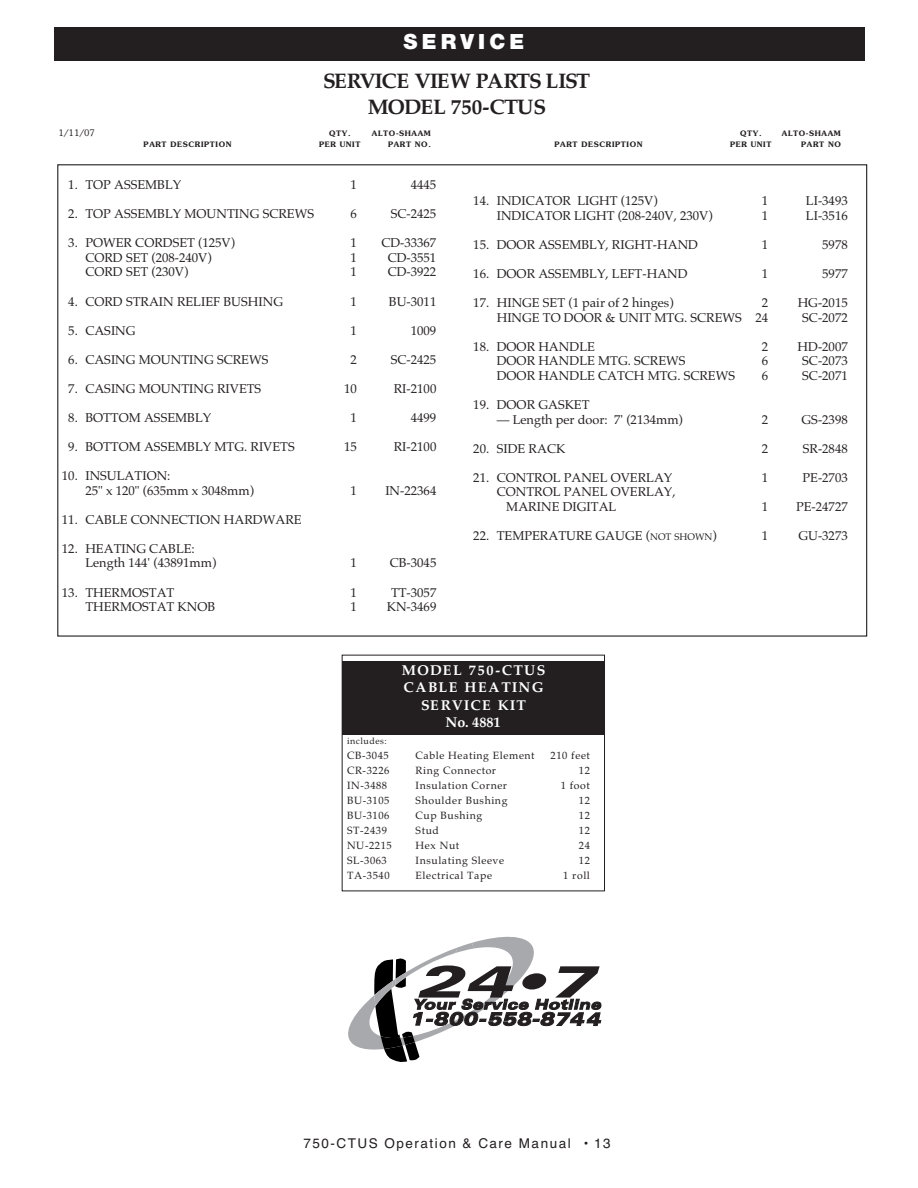
<style>
.page{position:relative;width:918px;height:1188px;background:#fff}
.page>*{position:absolute;margin:0;border:0;box-sizing:border-box;transform-origin:0 0}
.t1{font:700 21px/25.7px "Palatino";letter-spacing:-.05em;color:#231f20;text-align:center}
.t2{font:900 21px "Helvetica Neue";letter-spacing:.2em;color:#fff}
.t3{font:700 14.25px/17.4px "Palatino";letter-spacing:.07em;color:#fff;text-align:center}
.t4{font:13.5px "Helvetica";letter-spacing:.11em;color:#231f20}
.t5{font:12.75px/14.5px "Palatino";color:#231f20}
.t6{font:10.5px "Palatino";letter-spacing:.055em;color:#231f20}
.t7{font:9px "Palatino";letter-spacing:.055em;color:#231f20}
.t8{font:300 9px "Souvenir";color:#231f20}
.t9{font:600 7.5px "Souvenir";letter-spacing:.08em;color:#231f20}
.s1{font-family:"Helvetica";font-weight:400;font-size:18px;color:#231f20}
.s2{font-size:9.6px}
</style>
<div class="page">
<div style="left:342px;top:661px;width:262px;height:74px;background:#231f20"></div>
<svg style="left:348px;top:936px;width:254px;height:126px"></svg>
<div style="left:54px;top:27px;width:810px;height:34px;background:#231f20"></div>
<h1 class="t2" style="left:394px;top:34px;width:132px"><span class="s1">√</span>SERVICE</h1>
<h1 class="t1" style="left:323px;top:68px;width:269px">SERVICE VIEW PARTS LIST<br>MODEL 750-CTUS</h1>
<p class="t8" style="left:59px;top:130px;width:38px">1/11/07</p>
<p class="t9" style="left:329px;top:131px;width:23px">QTY.</p>
<p class="t9" style="left:372px;top:131px;width:60px">ALTO-SHAAM</p>
<p class="t9" style="left:144px;top:141px;width:89px">PART DESCRIPTION</p>
<p class="t9" style="left:319px;top:141px;width:43px">PER UNIT</p>
<p class="t9" style="left:388px;top:141px;width:44px">PART NO.</p>
<p class="t5" style="left:68px;top:177px;width:115px">1. TOP ASSEMBLY</p>
<p class="t5" style="left:350px;top:177px;width:8px">1</p>
<p class="t5" style="left:411px;top:177px;width:27px">4445</p>
<p class="t5" style="left:68px;top:207px;width:247px">2. TOP ASSEMBLY MOUNTING SCREWS</p>
<p class="t5" style="left:350px;top:207px;width:8px">6</p>
<p class="t5" style="left:391px;top:207px;width:47px">SC-2425</p>
<p class="t5" style="left:68px;top:236px;width:168px">3. POWER CORDSET (125V)</p>
<p class="t5" style="left:350px;top:236px;width:8px">1</p>
<p class="t5" style="left:381px;top:236px;width:57px">CD-33367</p>
<p class="t5" style="left:85px;top:250px;width:128px">CORD SET (208-240V)</p>
<p class="t5" style="left:350px;top:250px;width:8px">1</p>
<p class="t5" style="left:388px;top:250px;width:50px">CD-3551</p>
<p class="t5" style="left:85px;top:265px;width:104px">CORD SET (230V)</p>
<p class="t5" style="left:350px;top:265px;width:8px">1</p>
<p class="t5" style="left:388px;top:265px;width:50px">CD-3922</p>
<p class="t5" style="left:68px;top:294px;width:216px">4. CORD STRAIN RELIEF BUSHING</p>
<p class="t5" style="left:350px;top:294px;width:8px">1</p>
<p class="t5" style="left:389px;top:294px;width:49px">BU-3011</p>
<p class="t5" style="left:68px;top:323px;width:69px">5. CASING</p>
<p class="t5" style="left:350px;top:323px;width:8px">1</p>
<p class="t5" style="left:411px;top:323px;width:27px">1009</p>
<p class="t5" style="left:68px;top:352px;width:202px">6. CASING MOUNTING SCREWS</p>
<p class="t5" style="left:350px;top:352px;width:8px">2</p>
<p class="t5" style="left:391px;top:352px;width:47px">SC-2425</p>
<p class="t5" style="left:68px;top:381px;width:195px">7. CASING MOUNTING RIVETS</p>
<p class="t5" style="left:344px;top:381px;width:14px">10</p>
<p class="t5" style="left:394px;top:381px;width:44px">RI-2100</p>
<p class="t5" style="left:68px;top:410px;width:145px">8. BOTTOM ASSEMBLY</p>
<p class="t5" style="left:350px;top:410px;width:8px">1</p>
<p class="t5" style="left:411px;top:410px;width:27px">4499</p>
<p class="t5" style="left:68px;top:439px;width:228px">9. BOTTOM ASSEMBLY MTG. RIVETS</p>
<p class="t5" style="left:344px;top:439px;width:14px">15</p>
<p class="t5" style="left:394px;top:439px;width:44px">RI-2100</p>
<p class="t5" style="left:85px;top:468px;width:170px;text-indent:-23px">10. INSULATION:<br>25" x 120" (635mm x 3048mm)</p>
<p class="t5" style="left:350px;top:483px;width:8px">1</p>
<p class="t5" style="left:385px;top:483px;width:53px">IN-22364</p>
<p class="t5" style="left:62px;top:512px;width:241px">11. CABLE CONNECTION HARDWARE</p>
<p class="t5" style="left:85px;top:541px;width:133px;text-indent:-23px">12. HEATING CABLE:<br>Length 144' (43891mm)</p>
<p class="t5" style="left:350px;top:556px;width:8px">1</p>
<p class="t5" style="left:390px;top:556px;width:48px">CB-3045</p>
<p class="t5" style="left:62px;top:585px;width:114px">13. THERMOSTAT</p>
<p class="t5" style="left:350px;top:585px;width:8px">1</p>
<p class="t5" style="left:391px;top:585px;width:47px">TT-3057</p>
<p class="t5" style="left:85px;top:599px;width:131px">THERMOSTAT KNOB</p>
<p class="t5" style="left:350px;top:599px;width:8px">1</p>
<p class="t5" style="left:387px;top:599px;width:51px">KN-3469</p>
<p class="t9" style="left:740px;top:131px;width:23px">QTY.</p>
<p class="t9" style="left:782px;top:131px;width:60px">ALTO-SHAAM</p>
<p class="t9" style="left:555px;top:141px;width:89px">PART DESCRIPTION</p>
<p class="t9" style="left:730px;top:141px;width:43px">PER UNIT</p>
<p class="t9" style="left:801px;top:141px;width:41px">PART NO</p>
<p class="t5" style="left:473px;top:194px;width:186px">14. INDICATOR LIGHT (125V)</p>
<p class="t5" style="left:762px;top:194px;width:8px">1</p>
<p class="t5" style="left:806px;top:194px;width:43px">LI-3493</p>
<p class="t5" style="left:497px;top:208px;width:217px">INDICATOR LIGHT (208-240V, 230V)</p>
<p class="t5" style="left:762px;top:208px;width:8px">1</p>
<p class="t5" style="left:806px;top:208px;width:43px">LI-3516</p>
<p class="t5" style="left:473px;top:237px;width:226px">15. DOOR ASSEMBLY, RIGHT-HAND</p>
<p class="t5" style="left:762px;top:237px;width:8px">1</p>
<p class="t5" style="left:822px;top:237px;width:27px">5978</p>
<p class="t5" style="left:473px;top:266px;width:216px">16. DOOR ASSEMBLY, LEFT-HAND</p>
<p class="t5" style="left:762px;top:266px;width:8px">1</p>
<p class="t5" style="left:822px;top:266px;width:27px">5977</p>
<p class="t5" style="left:473px;top:295px;width:202px">17. HINGE SET (1 pair of 2 hinges)</p>
<p class="t5" style="left:762px;top:295px;width:8px">2</p>
<p class="t5" style="left:798px;top:295px;width:52px">HG-2015</p>
<p class="t5" style="left:497px;top:310px;width:273px">HINGE TO DOOR &amp; UNIT MTG. SCREWS 24</p>
<p class="t5" style="left:802px;top:310px;width:47px">SC-2072</p>
<p class="t5" style="left:473px;top:339px;width:123px">18. DOOR HANDLE</p>
<p class="t5" style="left:762px;top:339px;width:8px">2</p>
<p class="t5" style="left:798px;top:339px;width:52px">HD-2007</p>
<p class="t5" style="left:497px;top:354px;width:190px">DOOR HANDLE MTG. SCREWS</p>
<p class="t5" style="left:762px;top:354px;width:8px">6</p>
<p class="t5" style="left:802px;top:354px;width:47px">SC-2073</p>
<p class="t5" style="left:497px;top:368px;width:240px">DOOR HANDLE CATCH MTG. SCREWS</p>
<p class="t5" style="left:762px;top:368px;width:8px">6</p>
<p class="t5" style="left:802px;top:368px;width:47px">SC-2071</p>
<p class="t5" style="left:473px;top:397px;width:118px">19. DOOR GASKET</p>
<p class="t5" style="left:497px;top:412px;width:188px">— Length per door: 7' (2134mm)</p>
<p class="t5" style="left:762px;top:412px;width:8px">2</p>
<p class="t5" style="left:802px;top:412px;width:48px">GS-2398</p>
<p class="t5" style="left:473px;top:441px;width:94px">20. SIDE RACK</p>
<p class="t5" style="left:762px;top:441px;width:8px">2</p>
<p class="t5" style="left:803px;top:441px;width:46px">SR-2848</p>
<p class="t5" style="left:473px;top:470px;width:201px">21. CONTROL PANEL OVERLAY</p>
<p class="t5" style="left:762px;top:470px;width:8px">1</p>
<p class="t5" style="left:803px;top:470px;width:47px">PE-2703</p>
<p class="t5" style="left:506px;top:485px;width:171px;text-indent:-10px">CONTROL PANEL OVERLAY,<br>MARINE DIGITAL</p>
<p class="t5" style="left:762px;top:499px;width:8px">1</p>
<p class="t5" style="left:796px;top:499px;width:53px">PE-24727</p>
<p class="t5" style="left:473px;top:529px;width:245px">22. TEMPERATURE GAUGE (<span class="s2">NOT SHOWN</span>)</p>
<p class="t5" style="left:762px;top:529px;width:8px">1</p>
<p class="t5" style="left:798px;top:529px;width:51px">GU-3273</p>
<p class="t3" style="left:402px;top:661px;width:145px">MODEL 750-CTUS<br>CABLE HEATING<br>SERVICE KIT<br>No. 4881</p>
<p class="t7" style="left:347px;top:735px;width:41px">includes:</p>
<p class="t6" style="left:347px;top:749px;width:43px">CB-3045</p>
<p class="t6" style="left:416px;top:749px;width:121px">Cable Heating Element</p>
<p class="t6" style="left:551px;top:749px;width:41px">210 feet</p>
<p class="t6" style="left:347px;top:764px;width:44px">CR-3226</p>
<p class="t6" style="left:416px;top:764px;width:82px">Ring Connector</p>
<p class="t6" style="left:579px;top:764px;width:13px">12</p>
<p class="t6" style="left:347px;top:779px;width:42px">IN-3488</p>
<p class="t6" style="left:416px;top:779px;width:93px">Insulation Corner</p>
<p class="t6" style="left:561px;top:779px;width:31px">1 foot</p>
<p class="t6" style="left:347px;top:794px;width:44px">BU-3105</p>
<p class="t6" style="left:416px;top:794px;width:93px">Shoulder Bushing</p>
<p class="t6" style="left:579px;top:794px;width:13px">12</p>
<p class="t6" style="left:347px;top:809px;width:44px">BU-3106</p>
<p class="t6" style="left:416px;top:809px;width:68px">Cup Bushing</p>
<p class="t6" style="left:579px;top:809px;width:13px">12</p>
<p class="t6" style="left:347px;top:824px;width:41px">ST-2439</p>
<p class="t6" style="left:416px;top:824px;width:25px">Stud</p>
<p class="t6" style="left:579px;top:824px;width:13px">12</p>
<p class="t6" style="left:347px;top:839px;width:46px">NU-2215</p>
<p class="t6" style="left:416px;top:839px;width:45px">Hex Nut</p>
<p class="t6" style="left:579px;top:839px;width:13px">24</p>
<p class="t6" style="left:347px;top:854px;width:41px">SL-3063</p>
<p class="t6" style="left:416px;top:854px;width:90px">Insulating Sleeve</p>
<p class="t6" style="left:579px;top:854px;width:13px">12</p>
<p class="t6" style="left:347px;top:869px;width:44px">TA-3540</p>
<p class="t6" style="left:416px;top:869px;width:78px">Electrical Tape</p>
<p class="t6" style="left:563px;top:869px;width:28px">1 roll</p>
<p class="t4" style="left:304px;top:1136px;width:309px">750-CTUS Operation &amp; Care Manual • 13</p>
</div>
